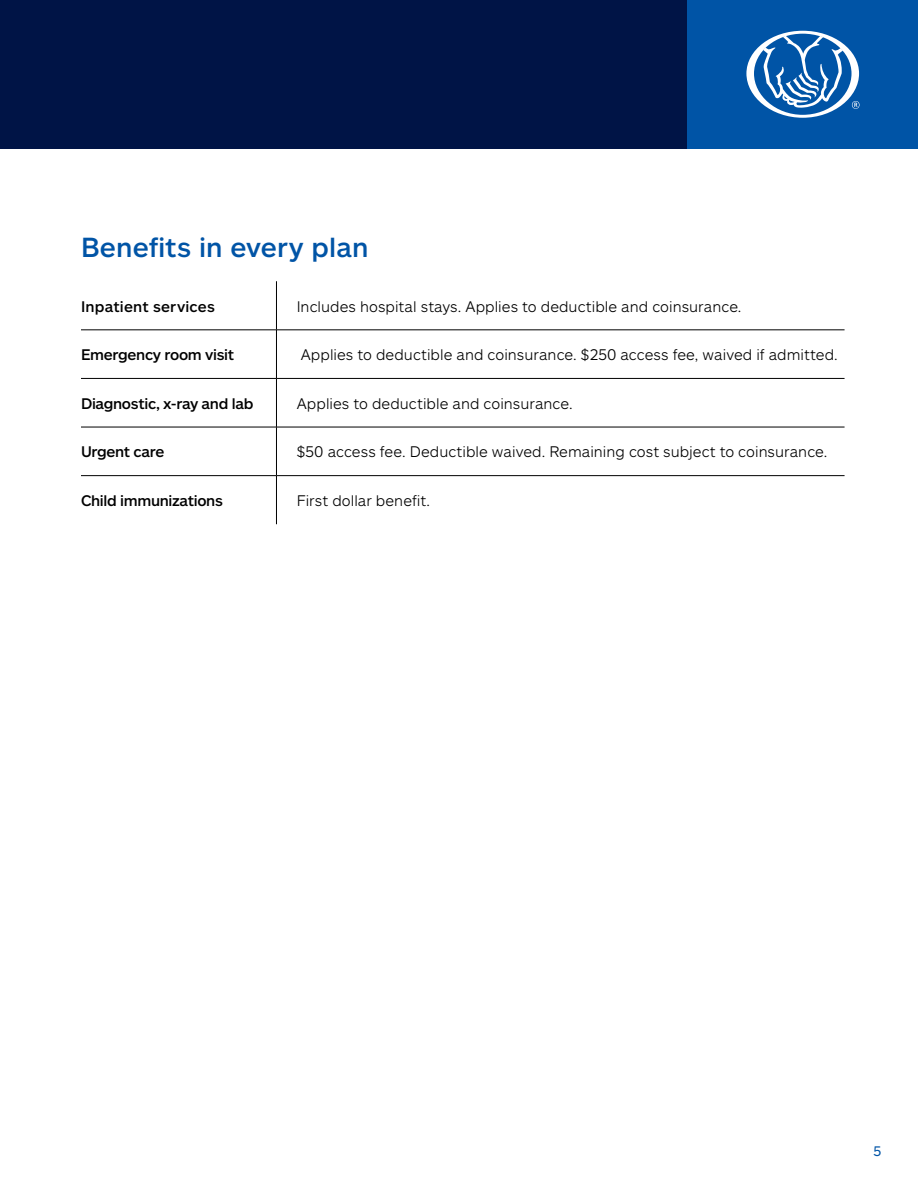
<style>
.page{position:relative;width:918px;height:1188px;background:#fff}
.page>*{position:absolute;margin:0;border:0;box-sizing:border-box;transform-origin:0 0}
.t1{font:500 27px "Allstate Sans";letter-spacing:.005em;color:#0054a6}
.t2{font:300 15px "Allstate Sans";letter-spacing:.005em;color:#000}
.t3{font:500 15px "Allstate Sans";letter-spacing:-.02em;color:#000}
.t4{font:500 15px "Allstate Sans";letter-spacing:.015em;color:#000}
.t5{font:13.5px "Allstate Sans";color:#0054a6}
</style>
<div class="page">
<div style="left:0;top:0;width:689px;height:148px;background:#001446"></div>
<div style="left:688px;top:0;width:230px;height:148px;background:#0054a6"></div>
<svg style="left:746px;top:31px;width:114px;height:87px"></svg>
<hr style="left:276px;top:281px;width:1px;height:49px;background:#000">
<hr style="left:81px;top:330px;width:195px;height:1px;background:#000">
<hr style="left:276px;top:330px;width:569px;height:1px;background:#000">
<hr style="left:276px;top:330px;width:1px;height:48px;background:#000">
<hr style="left:81px;top:378px;width:195px;height:1px;background:#000">
<hr style="left:276px;top:378px;width:569px;height:1px;background:#000">
<hr style="left:276px;top:379px;width:1px;height:48px;background:#000">
<hr style="left:81px;top:427px;width:195px;height:1px;background:#000">
<hr style="left:276px;top:427px;width:569px;height:1px;background:#000">
<hr style="left:276px;top:427px;width:1px;height:48px;background:#000">
<hr style="left:81px;top:475px;width:195px;height:1px;background:#000">
<hr style="left:276px;top:475px;width:569px;height:1px;background:#000">
<hr style="left:276px;top:476px;width:1px;height:48px;background:#000">
<h1 class="t1" style="left:81px;top:230px;width:289px">Benefits in every plan</h1>
<p class="t4" style="left:81px;top:297px;width:136px">Inpatient services</p>
<p class="t2" style="left:297px;top:297px;width:446px">Includes hospital stays. Applies to deductible and coinsurance.</p>
<p class="t3" style="left:81px;top:345px;width:155px">Emergency room visit</p>
<p class="t2" style="left:301px;top:345px;width:539px">Applies to deductible and coinsurance. $250 access fee, waived if admitted.</p>
<p class="t3" style="left:81px;top:394px;width:174px">Diagnostic, x-ray and lab</p>
<p class="t2" style="left:297px;top:394px;width:278px">Applies to deductible and coinsurance.</p>
<p class="t3" style="left:81px;top:442px;width:85px">Urgent care</p>
<p class="t2" style="left:297px;top:442px;width:532px">$50 access fee. Deductible waived. Remaining cost subject to coinsurance.</p>
<p class="t3" style="left:81px;top:491px;width:143px">Child immunizations</p>
<p class="t2" style="left:297px;top:491px;width:135px">First dollar benefit.</p>
<p class="t5" style="left:874px;top:1142px;width:9px">5</p>
</div>
